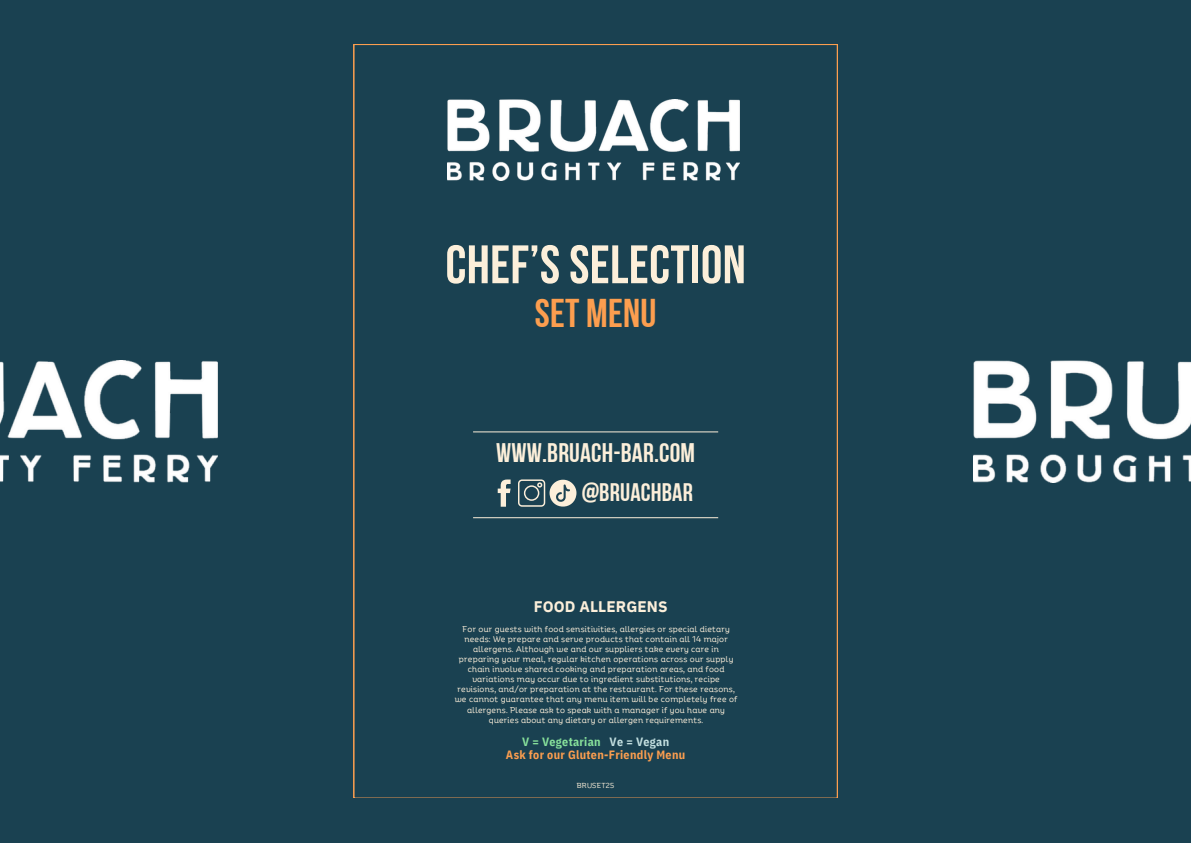
<style>
.page{position:relative;width:1191px;height:843px;background:#fff}
.page>*{position:absolute;margin:0;border:0;box-sizing:border-box;transform-origin:0 0}
.t1{font:54px "Bebas Neue Cyrillic";letter-spacing:.005em;color:#fcefda}
.t2{font:40px "Bebas Neue Cyrillic";letter-spacing:.005em;color:#fc9e4f}
.t3{font:26.8px "Bebas Neue Cyrillic";letter-spacing:.005em;color:#fcefda}
.t4{font:25.3px "Bebas Neue Cyrillic";letter-spacing:.005em;color:#fcefda}
.t5{font:700 15.3px "IBM Plex Sans";letter-spacing:.005em;color:#fcefda}
.t6{font:700 12px/13.5px "IBM Plex Sans Cond";letter-spacing:.025em;color:#fc9e4f;text-align:center}
.t7{font:8.1px/10.1px "Binate Display";letter-spacing:.025em;color:#fcefda;text-align:center}
.t8{font:7.1px "Binate Display";letter-spacing:.025em;color:#fcefda}
.s1{color:#87e19b}
.s2{color:#c3dfe0}
</style>
<div class="page">
<div style="left:0;top:0;width:1190px;height:842px;background:#1a4151"></div>
<svg style="left:354px;top:44px;width:483px;height:753px"></svg>
<svg style="left:497px;top:479px;width:13px;height:27px"></svg>
<svg style="left:518px;top:479px;width:58px;height:30px"></svg>
<hr style="left:473px;top:431px;width:245px;height:1px;background:#fcefda">
<hr style="left:473px;top:517px;width:245px;height:1px;background:#fcefda">
<img style="left:0;top:360px;width:217px;height:122px">
<img style="left:448px;top:99px;width:291px;height:82px">
<img style="left:973px;top:360px;width:217px;height:122px">
<p class="t1" style="left:445px;top:242px;width:302px">CHEF’S SELECTION</p>
<p class="t2" style="left:534px;top:296px;width:123px">SET MENU</p>
<p class="t3" style="left:496px;top:442px;width:200px">WWW.BRUACH-BAR.COM</p>
<p class="t4" style="left:581px;top:481px;width:113px">@BRUACHBAR</p>
<p class="t5" style="left:533px;top:596px;width:135px">FOOD ALLERGENS</p>
<p class="t7" style="left:454px;top:622px;width:284px">For our guests with food sensitivities, allergies or special dietary needs: We prepare and serve products that contain all 14 major allergens. Although we and our suppliers take every care in preparing your meal, regular kitchen operations across our supply chain involve shared cooking and preparation areas, and food variations may occur due to ingredient substitutions, recipe revisions, and/or preparation at the restaurant. For these reasons, we cannot guarantee that any menu item will be completely free of allergens. Please ask to speak with a manager if you have any queries about any dietary or allergen requirements.</p>
<h1 class="t6" style="left:506px;top:734px;width:181px"><span class="s1">V = Vegetarian</span> <span class="s2">Ve = Vegan<br></span>Ask for our Gluten-Friendly Menu</h1>
<h3 class="t8" style="left:577px;top:779px;width:39px">BRUSET25</h3>
</div>
